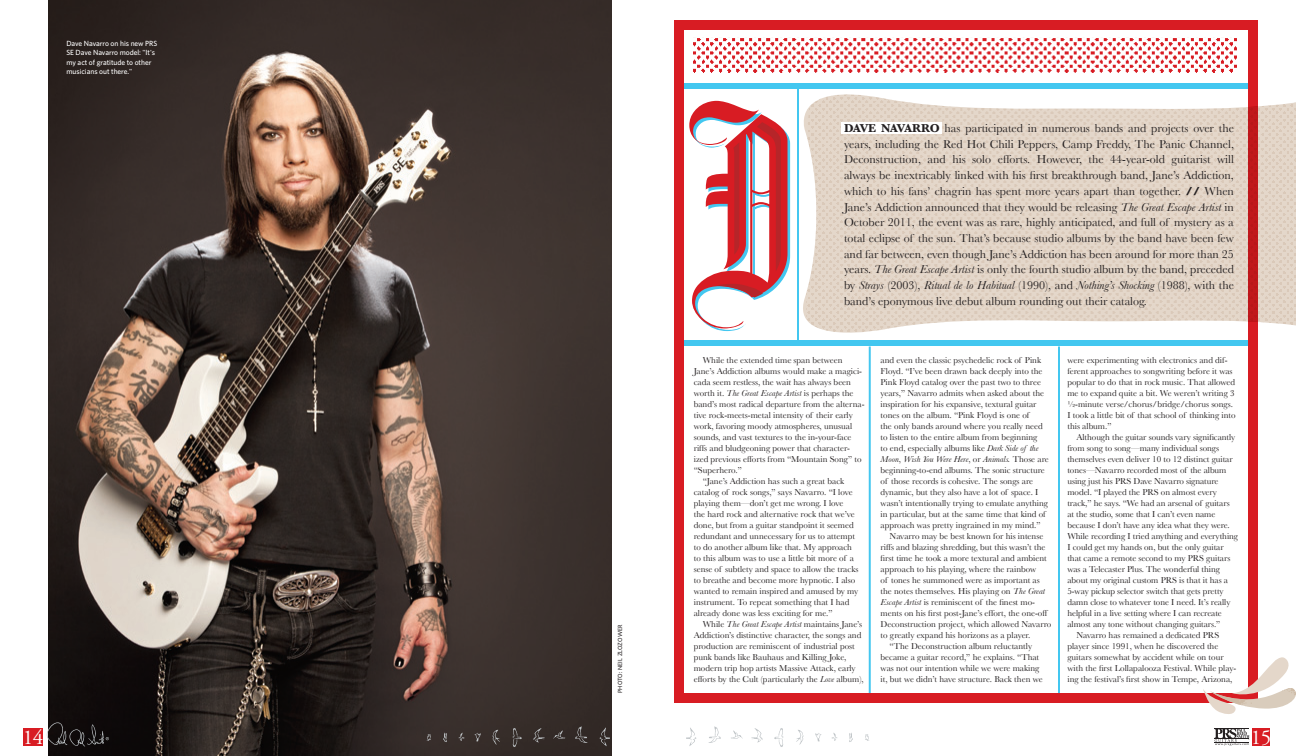
<style>
.page{position:relative;width:1296px;height:756px;background:#fff}
.page>*{position:absolute;margin:0;border:0;box-sizing:border-box;transform-origin:0 0}
.t1{font:21px "Adobe Garamond Pro";color:#fff}
.PRS_Body{font:12px/15.7px "Baskerville";color:#231f20;text-align:justify}
.PRS_Body-2{font:9px/11px "Baskerville";color:#231f20}
.PRS_TOC_Dark{font:500 7.5px/9.5px "Whitney";letter-spacing:-.005em;color:#fff}
.PRS_Into_Para{font:500 6px "Whitney";letter-spacing:.02em;color:#231f20}
.s1{font-weight:700}
.s2{font-style:italic}
</style>
<div class="page">
<img style="left:48px;top:0;width:564px;height:756px">
<svg style="left:674px;top:20px;width:584px;height:683px"></svg>
<hr style="left:797px;top:88px;width:2px;height:256px;background:#43c7f0">
<img style="left:694px;top:38px;width:544px;height:34px">
<svg style="left:1203px;top:657px;width:93px;height:57px"></svg>
<svg style="left:794px;top:93px;width:12px;height:241px"></svg>
<img style="left:806px;top:93px;width:490px;height:241px">
<svg style="left:689px;top:101px;width:101px;height:230px"></svg>
<div style="left:841px;top:122px;width:101px;height:12px;background:#fff"></div>
<div style="left:1253px;top:728px;width:17px;height:17px;background:#d81c23"></div>
<div style="left:23px;top:728px;width:20px;height:17px;background:#d81c23"></div>
<svg style="left:492px;top:730px;width:8px;height:15px"></svg>
<svg style="left:474px;top:733px;width:7px;height:9px"></svg>
<svg style="left:459px;top:732px;width:5px;height:9px"></svg>
<svg style="left:443px;top:732px;width:4px;height:11px"></svg>
<svg style="left:426px;top:734px;width:5px;height:7px"></svg>
<svg style="left:533px;top:728px;width:12px;height:15px"></svg>
<svg style="left:553px;top:730px;width:12px;height:9px"></svg>
<svg style="left:575px;top:726px;width:13px;height:17px"></svg>
<svg style="left:600px;top:727px;width:10px;height:19px"></svg>
<svg style="left:512px;top:728px;width:10px;height:19px"></svg>
<svg style="left:796px;top:730px;width:8px;height:15px"></svg>
<svg style="left:815px;top:733px;width:7px;height:9px"></svg>
<svg style="left:832px;top:733px;width:5px;height:8px"></svg>
<svg style="left:849px;top:733px;width:4px;height:9px"></svg>
<svg style="left:865px;top:734px;width:4px;height:7px"></svg>
<svg style="left:751px;top:728px;width:12px;height:15px"></svg>
<svg style="left:731px;top:730px;width:12px;height:9px"></svg>
<svg style="left:708px;top:726px;width:13px;height:17px"></svg>
<svg style="left:686px;top:727px;width:10px;height:19px"></svg>
<svg style="left:774px;top:728px;width:10px;height:19px"></svg>
<svg style="left:47px;top:722px;width:62px;height:25px;background:#252222"></svg>
<hr style="left:1214px;top:728px;width:35px;height:1px;background:#231f20">
<hr style="left:1214px;top:739px;width:35px;height:1px;background:#231f20">
<hr style="left:1214px;top:742px;width:35px;height:1px;background:#231f20">
<svg style="left:1215px;top:729px;width:35px;height:17px"></svg>
<p class="PRS_TOC_Dark" style="left:66px;top:38px;width:92px">Dave Navarro on his new PRS<br>SE Dave Navarro model: "It's my act of gratitude to other musicians out there."</p>
<p class="PRS_Into_Para" style="left:616px;top:693px;width:70px;rotate:-90deg">PHOTO: NEIL ZLOZOWER</p>
<p class="PRS_Body" style="left:844px;top:120px;width:392px"><span class="s1">DAVE NAVARRO</span> has participated in numerous bands and projects over the years, including the Red Hot Chili Peppers, Camp Freddy, The Panic Channel, Deconstruction, and his solo efforts. However, the 44-year-old guitarist will always be inextricably linked with his first breakthrough band, Jane’s Addiction, which to his fans’ chagrin has spent more years apart than together. <span class="s1">//</span> When Jane’s Addiction announced that they would be releasing <span class="s2">The Great Escape Artist</span> in October 2011, the event was as rare, highly anticipated, and full of mystery as a total eclipse of the sun. That’s because studio albums by the band have been few and far between, even though Jane’s Addiction has been around for more than 25 years. <span class="s2">The Great Escape Artist</span> is only the fourth studio album by the band, preceded by <span class="s2">Strays</span> (2003), <span class="s2">Ritual de lo Habitual</span> (1990), and <span class="s2">Nothing’s Shocking</span> (1988), with the band’s eponymous live debut album rounding out their catalog.</p>
<p class="PRS_Body-2" style="left:694px;top:354px;width:172px;text-indent:9px">While the extended time span between Jane’s Addiction albums would make a magici&shy;cada seem restless, the wait has always been worth it. <span class="s2">The Great Escape Artist</span> is perhaps the band’s most radical departure from the alterna&shy;tive rock-meets-metal intensity of their early work, favoring moody atmospheres, unusual sounds, and vast textures to the in-your-face riffs and bludgeoning power that character&shy;ized previous efforts from “Mountain Song” to “Superhero.”</p>
<p class="PRS_Body-2" style="left:694px;top:475px;width:166px;text-indent:9px">“Jane’s Addiction has such a great back catalog of rock songs,” says Navarro. “I love playing them—don’t get me wrong. I love<br>the hard rock and alternative rock that we’ve done, but from a guitar standpoint it seemed redundant and unnecessary for us to attempt to do another album like that. My approach to this album was to use a little bit more of a sense of subtlety and space to allow the tracks to breathe and become more hypnotic. I also wanted to remain inspired and amused by my instrument. To repeat something that I had already done was less exciting for me.”</p>
<p class="PRS_Body-2" style="left:694px;top:618px;width:172px;text-indent:9px">While <span class="s2">The Great Escape Artist</span> maintains Jane’s Addiction’s distinctive character, the songs and production are reminiscent of industrial post punk bands like Bauhaus and Killing Joke, modern trip hop artists Massive Attack, early efforts by the Cult (particularly the <span class="s2">Love</span> album),</p>
<p class="PRS_Body-2" style="left:881px;top:354px;width:170px">and even the classic psychedelic rock of Pink Floyd. “I’ve been drawn back deeply into the Pink Floyd catalog over the past two to three years,” Navarro admits when asked about the inspiration for his expansive, textural guitar tones on the album. “Pink Floyd is one of<br>the only bands around where you really need to listen to the entire album from beginning<br>to end, especially albums like <span class="s2">Dark Side of the Moon</span>, <span class="s2">Wish You Were Here</span>, or <span class="s2">Animals.</span> Those are beginning-to-end albums. The sonic structure of those records is cohesive. The songs are dynamic, but they also have a lot of space. I wasn’t intentionally trying to emulate anything in particular, but at the same time that kind of approach was pretty ingrained in my mind.”</p>
<p class="PRS_Body-2" style="left:881px;top:530px;width:172px;text-indent:9px">Navarro may be best known for his intense riffs and blazing shredding, but this wasn’t the first time he took a more textural and ambient approach to his playing, where the rainbow<br>of tones he summoned were as important as the notes themselves. His playing on <span class="s2">The Great Escape Artist</span> is reminiscent of the finest mo&shy;ments on his first post-Jane’s effort, the one-off Deconstruction project, which allowed Navarro to greatly expand his horizons as a player.</p>
<p class="PRS_Body-2" style="left:881px;top:640px;width:164px;text-align:center">“The Deconstruction album reluctantly became a guitar record,” he explains. “That was not our intention while we were making it, but we didn’t have structure. Back then we</p>
<p class="PRS_Body-2" style="left:1067px;top:354px;width:170px">were experimenting with electronics and dif&shy;ferent approaches to songwriting before it was popular to do that in rock music. That allowed me to expand quite a bit. We weren’t writing 3 ½-minute verse/chorus/bridge/chorus songs.<br>I took a little bit of that school of thinking into this album.”</p>
<p class="PRS_Body-2" style="left:1067px;top:431px;width:172px;text-indent:9px">Although the guitar sounds vary significantly from song to song—many individual songs themselves even deliver 10 to 12 distinct guitar tones—Navarro recorded most of the album using just his PRS Dave Navarro signature model. “I played the PRS on almost every track,” he says. “We had an arsenal of guitars at the studio, some that I can’t even name because I don’t have any idea what they were.<br>While recording I tried anything and everything I could get my hands on, but the only guitar that came a remote second to my PRS guitars was a Telecaster Plus. The wonderful thing about my original custom PRS is that it has a 5-way pickup selector switch that gets pretty damn close to whatever tone I need. It’s really helpful in a live setting where I can recreate almost any tone without changing guitars.”</p>
<p class="PRS_Body-2" style="left:1067px;top:629px;width:171px;text-indent:9px">Navarro has remained a dedicated PRS player since 1991, when he discovered the guitars somewhat by accident while on tour with the first Lollapalooza Festival. While play&shy;ing the festival’s first show in Tempe, Arizona,</p>
<h1 class="t1" style="left:23px;top:724px;width:22px">14</h1>
<h1 class="t1" style="left:1251px;top:724px;width:22px">15</h1>
</div>
